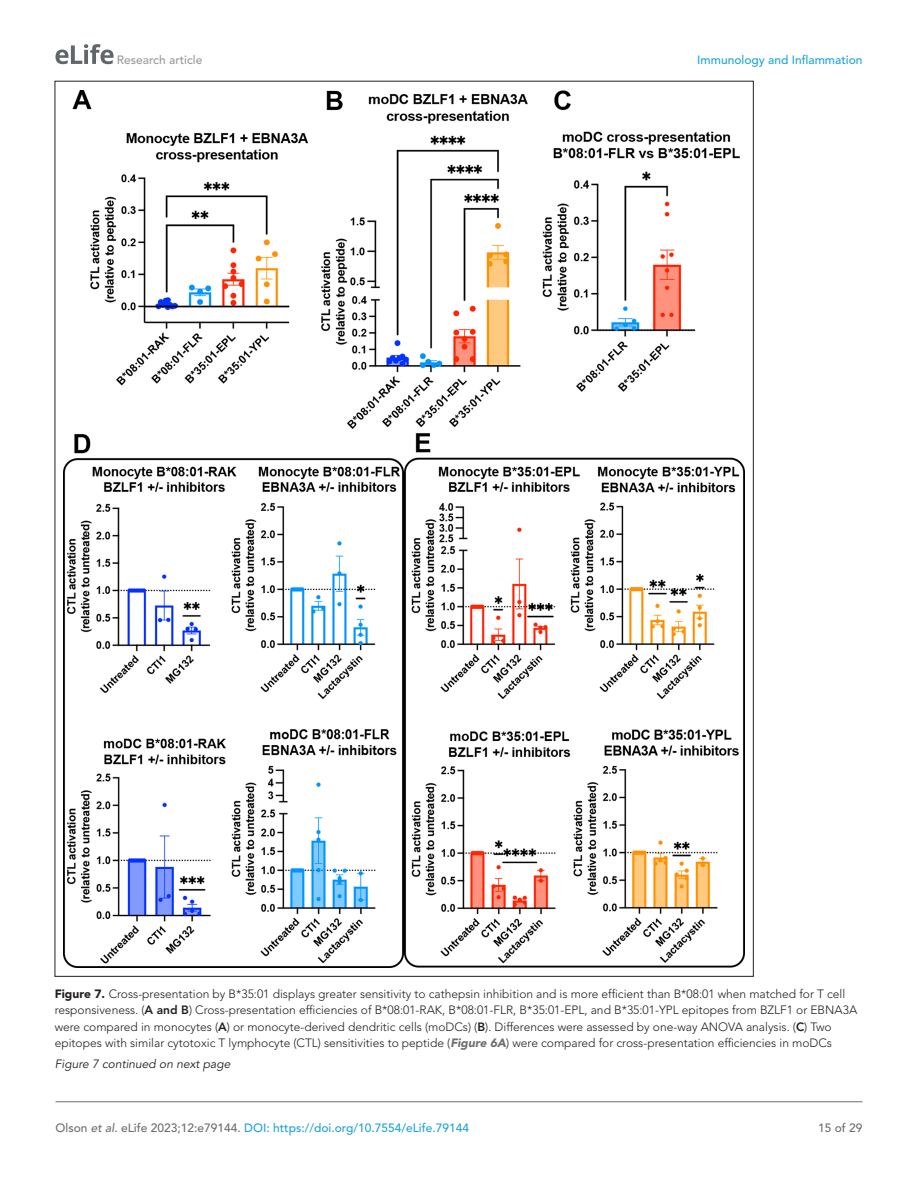
<style>
.page{position:relative;width:918px;height:1188px;background:#fff}
.page>*{position:absolute;margin:0;border:0;box-sizing:border-box;transform-origin:0 0}
.t1{font:300 12px/16.5px "Avenir LT Std";color:#231f20}
.t2{font:500 12px "Avenir LT Std";color:#1ea4d7}
.t3{font:italic 12px "Avenir LT Std";color:#231f20}
.t4{font:500 12px "Avenir LT Std";color:#9a9a9a}
.t5{font:500 12px "Avenir LT Std";color:#6e6e70}
.s1{font-weight:900}
.s2{font-weight:800}
.s3{font-weight:900;font-style:italic;color:#6e6e70}
.s4{color:#6e6e70}
.s5{font-style:italic;color:#6e6e70}
</style>
<div class="page">
<svg style="left:55px;top:44px;width:59px;height:20px"></svg>
<hr style="left:56px;top:1101px;width:806px;height:1px;background:#6e6e70">
<img style="left:64px;top:90px;width:680px;height:877px">
<p class="t4" style="left:117px;top:53px;width:87px">Research article</p>
<p class="t2" style="left:697px;top:53px;width:167px">Immunology and Inflammation</p>
<p class="t1" style="left:55px;top:985px;width:804px"><span class="s1">Figure 7.</span> Cross-presentation by B*35:01 displays greater sensitivity to cathepsin inhibition and is more efficient than B*08:01 when matched for T cell responsiveness. (<span class="s2">A and B</span>) Cross-presentation efficiencies of B*08:01-RAK, B*08:01-FLR, B*35:01-EPL, and B*35:01-YPL epitopes from BZLF1 or EBNA3A were compared in monocytes (<span class="s2">A</span>) or monocyte-derived dendritic cells (moDCs) (<span class="s2">B</span>). Differences were assessed by one-way ANOVA analysis. (<span class="s2">C</span>) Two epitopes with similar cytotoxic T lymphocyte (CTL) sensitivities to peptide (<span class="s3">Figure 6A</span>) were compared for cross-presentation efficiencies in moDCs</p>
<p class="t3" style="left:55px;top:1057px;width:177px">Figure 7 continued on next page</p>
<p class="t2" style="left:56px;top:1121px;width:415px"><span class="s4">Olson</span> <span class="s5">et al</span><span class="s4">. eLife 2023;12:e79144.</span> DOI: https://doi.org/10.7554/eLife.79144</p>
<p class="t5" style="left:818px;top:1121px;width:46px">15 of 29</p>
</div>
